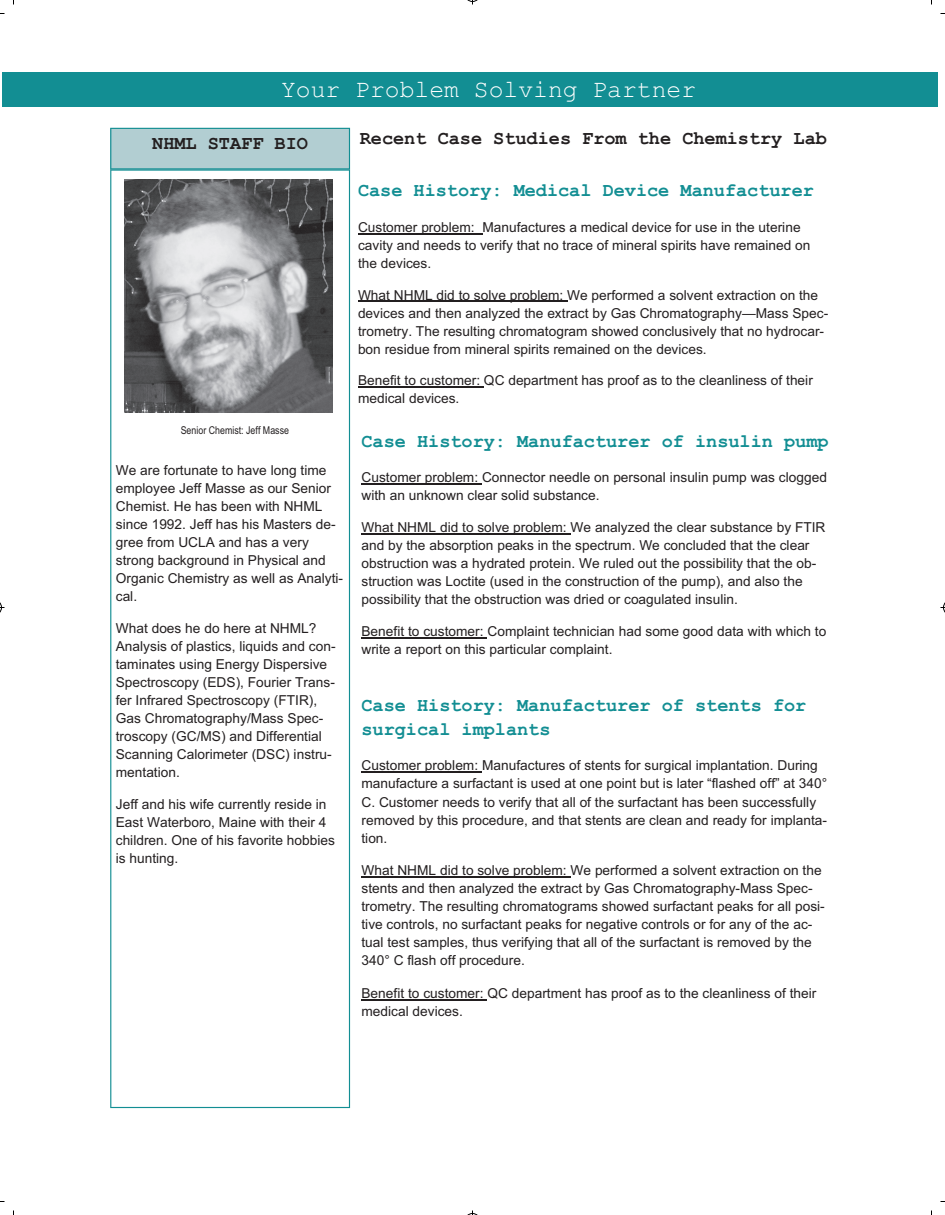
<style>
.page{position:relative;width:945px;height:1215px;background:#fff}
.page>*{position:absolute;margin:0;border:0;box-sizing:border-box;transform-origin:0 0}
.t1{font:24.75px "Courier New+T42+FXYFJH";color:#fff}
.t2{font:18.6px/24px "Courier New Bold+T42+ODFQLE";color:#128e93}
.t3{font:18.6px "Courier New Bold+T42+ODFQLE";color:#231f20}
.t4{font:13.65px/18px "Arial+T42+EICMZI";color:#231f20}
.t5{font:10.8px "Arial Narrow+T42+XHXVCX";color:#231f20}
.s1{font-family:"Gill Sans MT Condensed+T42+GYGANP"}
</style>
<div class="page">
<div style="left:2px;top:72px;width:936px;height:35px;background:#128e93"></div>
<div style="left:110px;top:128px;width:240px;height:41px;background:#b2ced2"></div>
<svg style="left:110px;top:169px;width:240px;height:939px"></svg>
<img style="left:124px;top:180px;width:209px;height:233px">
<hr style="left:358px;top:233px;width:124px;height:1px;background:#231f20">
<hr style="left:358px;top:301px;width:209px;height:1px;background:#231f20">
<hr style="left:358px;top:387px;width:126px;height:1px;background:#231f20">
<hr style="left:361px;top:483px;width:121px;height:1px;background:#231f20">
<hr style="left:361px;top:533px;width:210px;height:1px;background:#231f20">
<hr style="left:361px;top:637px;width:126px;height:1px;background:#231f20">
<hr style="left:361px;top:771px;width:121px;height:2px;background:#231f20">
<hr style="left:361px;top:876px;width:210px;height:1px;background:#231f20">
<hr style="left:361px;top:999px;width:126px;height:1px;background:#231f20">
<svg style="left:467px;top:0;width:11px;height:5px"></svg>
<svg style="left:467px;top:1210px;width:11px;height:5px"></svg>
<svg style="left:0;top:602px;width:5px;height:11px"></svg>
<svg style="left:940px;top:602px;width:5px;height:11px"></svg>
<h1 class="t1" style="left:281px;top:74px;width:417px">Your Problem Solving Partner</h1>
<h2 class="t3" style="left:152px;top:137px;width:157px">NHML STAFF BIO</h2>
<h2 class="t3" style="left:360px;top:132px;width:469px">Recent Case Studies From the Chemistry Lab</h2>
<h2 class="t2" style="left:358px;top:180px;width:458px">Case History: Medical Device Manufacturer</h2>
<p class="t4" style="left:358px;top:219px;width:454px">Customer problem: Manufactures a medical device for use in the uterine cavity and needs to verify that no trace of mineral spirits have remained on the devices.</p>
<p class="t4" style="left:358px;top:287px;width:472px">What NHML did to solve problem: We performed a solvent extraction on the devices and then analyzed the extract by Gas Chromatography—Mass Spec&shy;trometry. The resulting chromatogram showed conclusively that no hydrocar&shy;bon residue from mineral spirits remained on the devices.</p>
<p class="t4" style="left:358px;top:373px;width:456px">Benefit to customer: QC department has proof as to the cleanliness of their medical devices.</p>
<h2 class="t2" style="left:361px;top:431px;width:469px">Case History: Manufacturer of insulin pump</h2>
<p class="t4" style="left:361px;top:469px;width:467px">Customer problem: Connector needle on personal insulin pump was clogged with an unknown clear solid substance.</p>
<p class="t4" style="left:361px;top:519px;width:466px">What NHML did to solve problem: We analyzed the clear substance by FTIR and by the absorption peaks in the spectrum. We concluded that the clear obstruction was a hydrated protein. We ruled out the possibility that the ob&shy;struction was Loctite (used in the construction of the pump), and also the possibility that the obstruction was dried or coagulated insulin.</p>
<p class="t4" style="left:361px;top:623px;width:466px">Benefit to customer: Complaint technician had some good data with which to write a report on this particular complaint.</p>
<p class="t5" style="left:181px;top:423px;width:110px">Senior Chemist: Jeff Masse</p>
<p class="t4" style="left:116px;top:463px;width:229px">We are fortunate to have long time employee Jeff Masse as our Senior<br>Chemist. He has been with NHML since 1992. Jeff has his Masters de&shy;gree from UCLA and has a very strong background in Physical and<br>Organic Chemistry as well as Analyti&shy;cal.</p>
<p class="t4" style="left:116px;top:621px;width:221px">What does he do here at NHML?<br>Analysis of plastics, liquids and con&shy;taminates using Energy Dispersive<br>Spectroscopy (EDS), Fourier Trans&shy;fer Infrared Spectroscopy (FTIR),<br>Gas Chromatography/Mass Spec&shy;troscopy (GC/MS) and Differential<br>Scanning Calorimeter (DSC) instru&shy;mentation.</p>
<p class="t4" style="left:116px;top:797px;width:221px">Jeff and his wife currently reside in<br>East Waterboro, Maine with their 4 children. One of his favorite hobbies is hunting.</p>
<h2 class="t2" style="left:361px;top:695px;width:446px">Case History: Manufacturer of stents for surgical implants</h2>
<p class="t4" style="left:361px;top:757px;width:467px">Customer problem: Manufactures of stents for surgical implantation. During manufacture a surfactant is used at one point but is later “flashed off” at 340<span class="s1">° </span>C. Customer needs to verify that all of the surfactant has been successfully removed by this procedure, and that stents are clean and ready for implanta&shy;tion.</p>
<p class="t4" style="left:361px;top:862px;width:465px">What NHML did to solve problem: We performed a solvent extraction on the stents and then analyzed the extract by Gas Chromatography-Mass Spec&shy;trometry. The resulting chromatograms showed surfactant peaks for all posi&shy;tive controls, no surfactant peaks for negative controls or for any of the ac&shy;tual test samples, thus verifying that all of the surfactant is removed by the 340<span class="s1">°</span> C flash off procedure.</p>
<p class="t4" style="left:361px;top:985px;width:456px">Benefit to customer: QC department has proof as to the cleanliness of their medical devices.</p>
</div>
